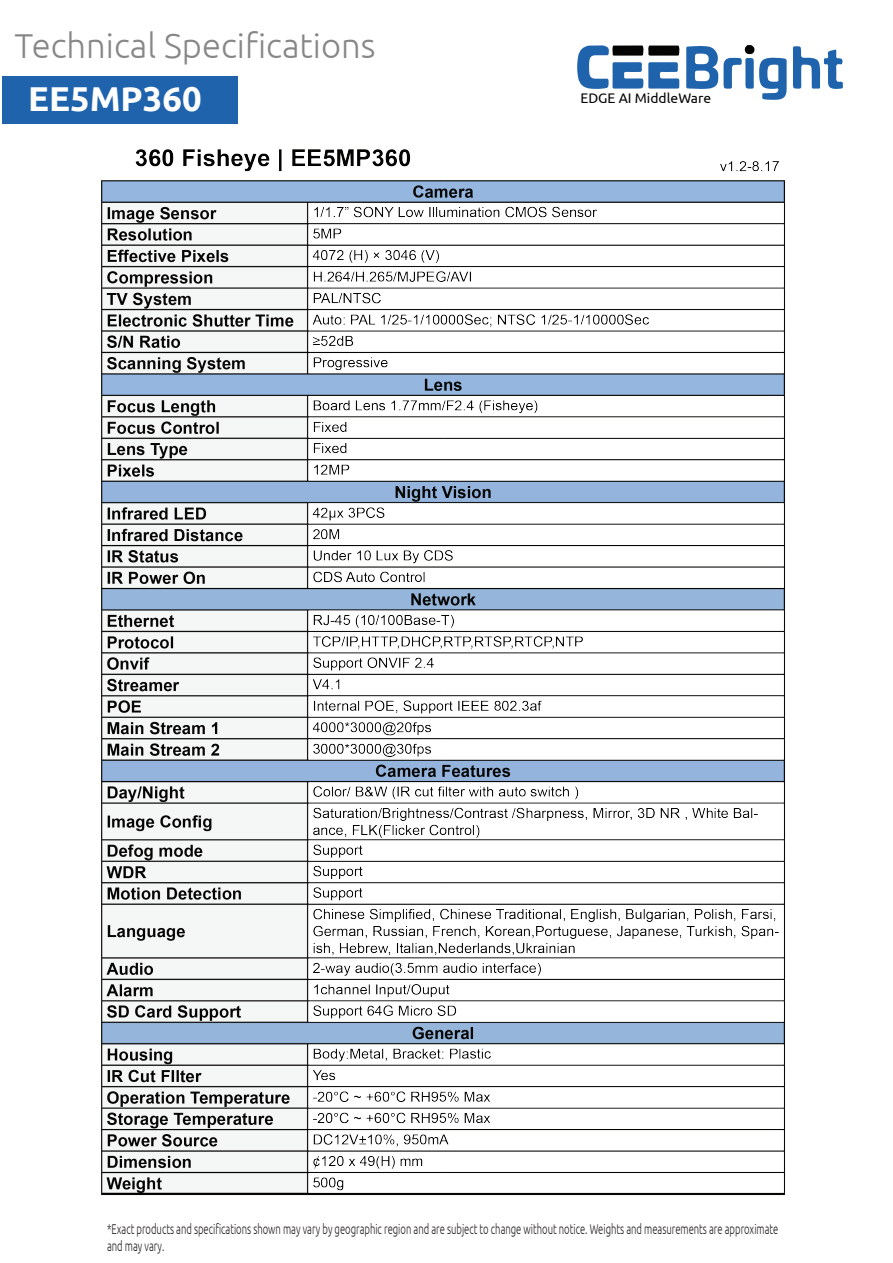
<style>
.page{position:relative;width:893px;height:1263px;background:#fff}
.page>*{position:absolute;margin:0;border:0;box-sizing:border-box;transform-origin:0 0}
.t1{font:300 34.5px "Ubuntu";color:#888787}
.t2{font:700 34.5px "Ubuntu";color:#fff}
.t3{font:300 14.1px/17px "Ubuntu";color:#231f20;scale:.67 1}
.t4{font:13.95px "Ubuntu";color:#040503}
</style>
<div class="page">
<img style="left:101px;top:93px;width:684px;height:1102px">
<svg style="left:793px;top:46px;width:50px;height:43px"></svg>
<svg style="left:577px;top:45px;width:103px;height:44px"></svg>
<svg style="left:686px;top:45px;width:101px;height:55px"></svg>
<div style="left:2px;top:77px;width:235px;height:47px;background:#1f63ad"></div>
<h1 class="t1" style="left:14px;top:25px;width:363px">Technical Specifications</h1>
<h1 class="t2" style="left:28px;top:78px;width:175px">EE5MP360</h1>
<p class="t4" style="left:580px;top:89px;width:132px">EDGE AI MiddleWare</p>
<p class="t3" style="left:107px;top:1220px;width:1003px">*Exact products and specifications shown may vary by geographic region and are subject to change without notice. Weights and measurements are approximate and may vary.</p>
</div>
